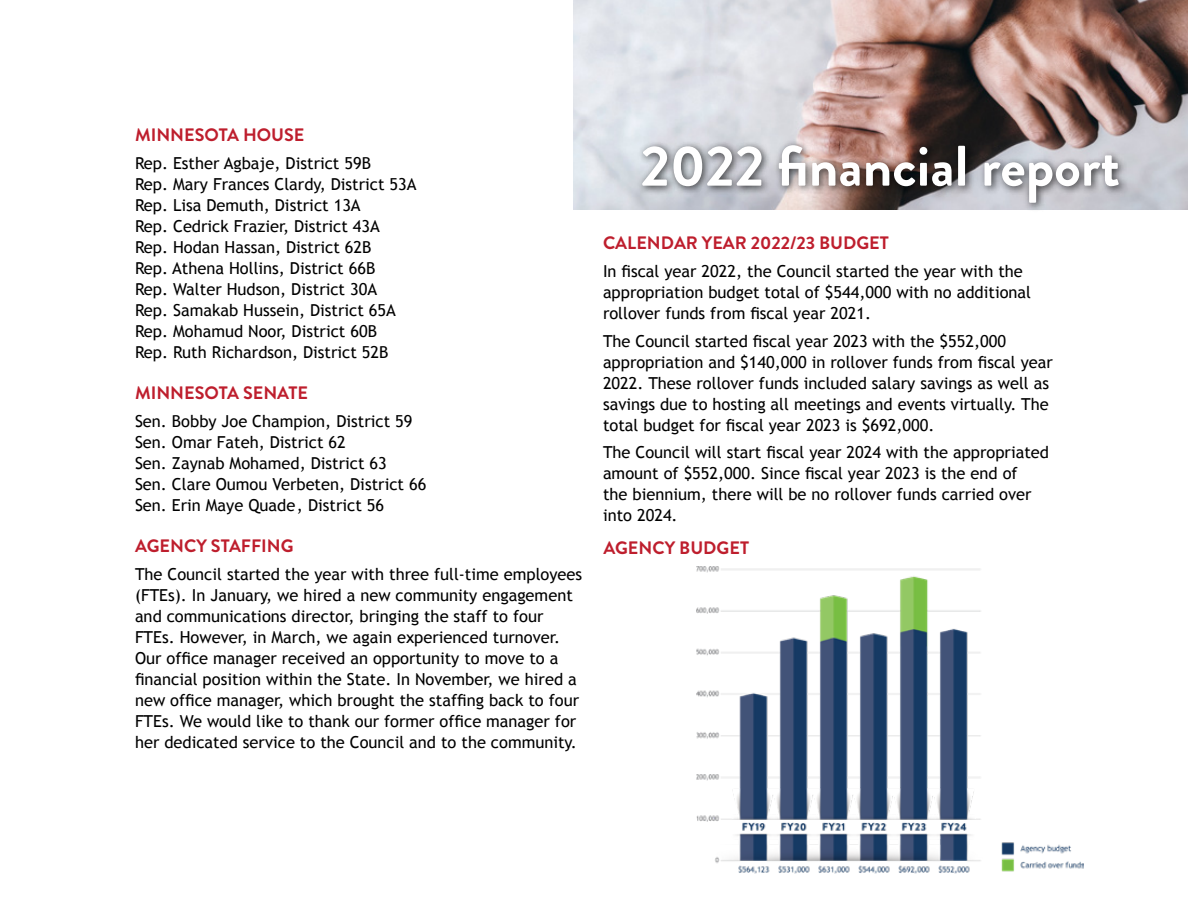
<style>
.page{position:relative;width:1188px;height:918px;background:#fff}
.page>*{position:absolute;margin:0;border:0;box-sizing:border-box;transform-origin:0 0}
.t1{font:700 57px "Brandon Grotesque";color:#fff}
.t2{font:700 18px "Brandon Grotesque";color:#be1e2d}
.t3{font:16.5px/21px "Trebuchet MS";color:#000}
</style>
<div class="page">
<img style="left:696px;top:566px;width:387px;height:307px">
<img style="left:573px;top:0;width:615px;height:210px">
<div style="left:637px;top:139px;width:491px;height:74px;background:#000;opacity:.75"></div>
<p class="t2" style="left:135px;top:123px;width:171px">MINNESOTA HOUSE</p>
<p class="t3" style="left:135px;top:153px;width:283px">Rep. Esther Agbaje, District 59B<br>Rep. Mary Frances Clardy, District 53A Rep. Lisa Demuth, District 13A<br>Rep. Cedrick Frazier, District 43A Rep. Hodan Hassan, District 62B<br>Rep. Athena Hollins, District 66B<br>Rep. Walter Hudson, District 30A<br>Rep. Samakab Hussein, District 65A Rep. Mohamud Noor, District 60B<br>Rep. Ruth Richardson, District 52B</p>
<p class="t2" style="left:135px;top:381px;width:175px">MINNESOTA SENATE</p>
<p class="t3" style="left:135px;top:411px;width:293px">Sen. Bobby Joe Champion, District 59<br>Sen. Omar Fateh, District 62<br>Sen. Zaynab Mohamed, District 63<br>Sen. Clare Oumou Verbeten, District 66<br>Sen. Erin Maye Quade, District 56</p>
<p class="t2" style="left:135px;top:534px;width:160px">AGENCY STAFFING</p>
<p class="t3" style="left:135px;top:564px;width:449px">The Council started the year with three full-time employees (FTEs). In January, we hired a new community engagement and communications director, bringing the staff to four FTEs. However, in March, we again experienced turnover.<br>Our office manager received an opportunity to move to a financial position within the State. In November, we hired a new office manager, which brought the staffing back to four FTEs. We would like to thank our former office manager for her dedicated service to the Council and to the community.</p>
<h1 class="t1" style="left:640px;top:126px;width:481px">2022 financial report</h1>
<p class="t2" style="left:603px;top:230px;width:287px">CALENDAR YEAR 2022/23 BUDGET</p>
<p class="t3" style="left:603px;top:261px;width:430px">In fiscal year 2022, the Council started the year with the appropriation budget total of $544,000 with no additional rollover funds from fiscal year 2021.</p>
<p class="t3" style="left:603px;top:330px;width:451px">The Council started fiscal year 2023 with the $552,000 appropriation and $140,000 in rollover funds from fiscal year 2022. These rollover funds included salary savings as well as savings due to hosting all meetings and events virtually. The total budget for fiscal year 2023 is $692,000.</p>
<p class="t3" style="left:603px;top:442px;width:448px">The Council will start fiscal year 2024 with the appropriated amount of $552,000. Since fiscal year 2023 is the end of<br>the biennium, there will be no rollover funds carried over into 2024.</p>
<p class="t2" style="left:603px;top:535px;width:147px">AGENCY BUDGET</p>
</div>
